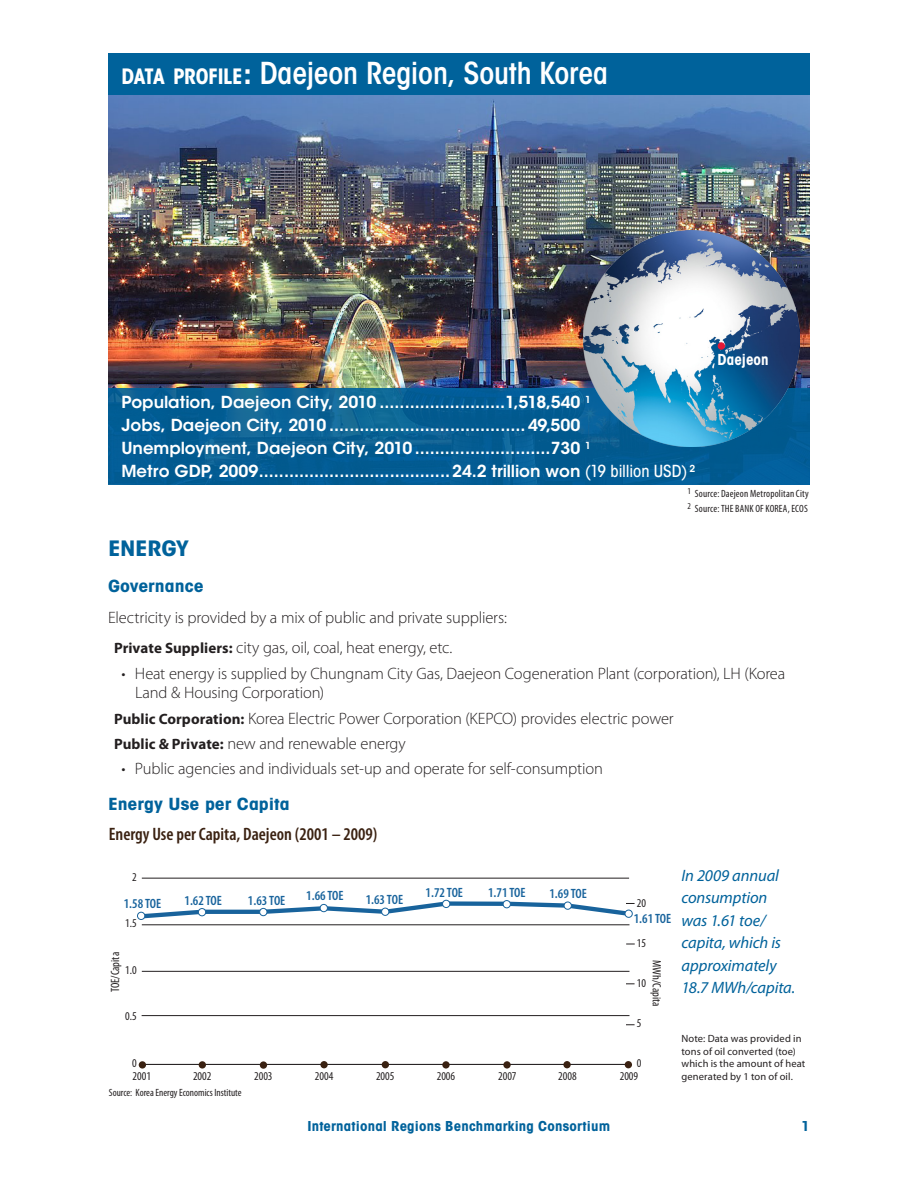
<style>
.page{position:relative;width:918px;height:1188px;background:#fff}
.page>*{position:absolute;margin:0;border:0;box-sizing:border-box;transform-origin:0 0}
.t1{font:30px "ITC Avant Garde MM 580 450";letter-spacing:-.005em;color:#fff}
._1_head{font:21px "ITC Avant Garde MM 740 450";letter-spacing:-.015em;color:#00629b;scale:1.2 1}
.t2{font:600 condensed 18px "Myriad Pro";color:#3a2111}
.pop_jobs{font:16.5px "ITC Avant Garde MM 575 750";letter-spacing:-.005em;color:#fff}
.body_text{font:300 16.5px "Myriad Pro";letter-spacing:-.005em;color:#231f20}
.body_text_bullet{font:300 16.5px/19.8px "Myriad Pro";letter-spacing:-.01em;color:#231f20}
.t3{font:italic 16.5px/22.5px "Myriad Pro";letter-spacing:-.01em;color:#00629b}
._2_head{font:16.5px "ITC Avant Garde MM 740 450";color:#00629b;scale:1.2 1}
.globe_city{font:15px "ITC Avant Garde MM 740 450";letter-spacing:.005em;color:#fff}
.t4{font:600 condensed 13.5px "Myriad Pro";color:#18639c}
.t5{font:13.5px "ITC Avant Garde MM 740 450";letter-spacing:.015em;color:#00629b;scale:1.1 1}
.t6{font:13.5px "ITC Avant Garde MM 575 750";color:#00629b;scale:1.1 1}
.t7{font:condensed 12px "Myriad Pro";color:#231f20}
.source{font:condensed 10.5px "Myriad Pro";letter-spacing:.01em;color:#231f20}
.note{font:10.5px/12.6px "Myriad Pro";letter-spacing:.01em;color:#231f20}
.s1{font-family:"ITC Avant Garde MM SC700 740 450";font-size:21px}
.s2{font-family:"ITC Avant Garde MM SC700 740 450"}
.s3{font-family:"ITC Avant Garde MM 455 450"}
.s4{font-weight:700;font-size:15px}
</style>
<div class="page">
<img style="left:108px;top:94px;width:702px;height:294px">
<div style="left:108px;top:53px;width:702px;height:41px;background:#00629b"></div>
<svg style="left:108px;top:388px;width:702px;height:97px;background:#055e94"></svg>
<img style="left:583px;top:230px;width:216px;height:216px">
<svg style="left:718px;top:343px;width:5px;height:6px"></svg>
<div style="left:718px;top:342px;width:7px;height:8px;border:1px solid #e51836;border-radius:50%"></div>
<hr style="left:142px;top:1015px;width:487px;height:1px;background:#231f20">
<hr style="left:142px;top:878px;width:487px;height:1px;background:#231f20">
<hr style="left:142px;top:925px;width:487px;height:1px;background:#231f20">
<hr style="left:142px;top:971px;width:487px;height:1px;background:#231f20">
<hr style="left:142px;top:1064px;width:488px;height:1px;background:#231f20">
<div style="left:139px;top:1061px;width:7px;height:8px;background:#3a2111;border-radius:50%"></div>
<div style="left:199px;top:1061px;width:7px;height:8px;background:#3a2111;border-radius:50%"></div>
<div style="left:503px;top:1061px;width:8px;height:8px;background:#3a2111;border-radius:50%"></div>
<div style="left:442px;top:1061px;width:8px;height:8px;background:#3a2111;border-radius:50%"></div>
<div style="left:382px;top:1061px;width:7px;height:7px;background:#3a2111;border-radius:50%"></div>
<div style="left:320px;top:1061px;width:8px;height:7px;background:#3a2111;border-radius:50%"></div>
<div style="left:260px;top:1061px;width:7px;height:8px;background:#3a2111;border-radius:50%"></div>
<svg style="left:137px;top:899px;width:498px;height:21px"></svg>
<div style="left:625px;top:1061px;width:7px;height:7px;background:#3a2111;border-radius:50%"></div>
<div style="left:563px;top:1061px;width:8px;height:7px;background:#3a2111;border-radius:50%"></div>
<div style="left:138px;top:912px;width:7px;height:8px;background:#fff;border-radius:50%"></div>
<div style="left:137px;top:912px;width:8px;height:8px;border:1px solid #18639c;border-radius:50%"></div>
<div style="left:198px;top:909px;width:8px;height:7px;background:#fff;border-radius:50%"></div>
<div style="left:198px;top:908px;width:8px;height:8px;border:1px solid #18639c;border-radius:50%"></div>
<div style="left:503px;top:901px;width:7px;height:7px;background:#fff;border-radius:50%"></div>
<div style="left:503px;top:900px;width:8px;height:8px;border:1px solid #18639c;border-radius:50%"></div>
<div style="left:443px;top:900px;width:7px;height:8px;background:#fff;border-radius:50%"></div>
<div style="left:442px;top:900px;width:8px;height:8px;border:1px solid #18639c;border-radius:50%"></div>
<div style="left:382px;top:908px;width:7px;height:7px;background:#fff;border-radius:50%"></div>
<div style="left:381px;top:908px;width:8px;height:8px;border:1px solid #18639c;border-radius:50%"></div>
<div style="left:320px;top:904px;width:7px;height:8px;background:#fff;border-radius:50%"></div>
<div style="left:320px;top:904px;width:8px;height:8px;border:1px solid #18639c;border-radius:50%"></div>
<div style="left:260px;top:908px;width:7px;height:8px;background:#fff;border-radius:50%"></div>
<div style="left:259px;top:908px;width:8px;height:8px;border:1px solid #18639c;border-radius:50%"></div>
<div style="left:625px;top:910px;width:7px;height:7px;background:#fff;border-radius:50%"></div>
<div style="left:625px;top:910px;width:8px;height:8px;border:1px solid #18639c;border-radius:50%"></div>
<div style="left:564px;top:902px;width:7px;height:7px;background:#fff;border-radius:50%"></div>
<div style="left:564px;top:902px;width:8px;height:8px;border:1px solid #18639c;border-radius:50%"></div>
<p class="t1" style="left:122px;top:56px;width:488px"><span class="s1">DATA PROFILE</span><span class="s2">:</span> Daejeon Region, South Korea</p>
<p class="pop_jobs" style="left:122px;top:393px;width:471px">Population, Daejeon City, 2010 .........................1,518,540. <sup>1</sup></p>
<p class="pop_jobs" style="left:122px;top:416px;width:460px">Jobs, Daejeon City, 2010 ....................................... 49,500</p>
<p class="pop_jobs" style="left:122px;top:439px;width:471px">Unemployment, Daejeon City, 2010...........................730 <sup>1</sup></p>
<p class="pop_jobs" style="left:122px;top:462px;width:575px">Metro GDP, 2009......................................24.2 trillion won. <span class="s3">(19 billion USD)</span> <sup>2</sup></p>
<p class="globe_city" style="left:718px;top:351px;width:53px">Daejeon</p>
<p class="source" style="left:687px;top:487px;width:123px"><sup>1</sup> Source: Daejeon Metropolitan City</p>
<p class="source" style="left:687px;top:503px;width:122px"><sup>2</sup> Source: THE BANK OF KOREA, ECOS</p>
<p class="_1_head" style="left:108px;top:536px;width:69px">ENERGY</p>
<p class="_2_head" style="left:108px;top:577px;width:81px">Governance</p>
<p class="body_text" style="left:108px;top:607px;width:400px">Electricity is provided by a mix of public and private suppliers:</p>
<p class="body_text" style="left:114px;top:638px;width:340px"><span class="s4">Private Suppliers:</span> city gas, oil, coal, heat energy, etc.</p>
<p class="body_text_bullet" style="left:135px;top:663px;width:652px;text-indent:-14px">• Heat energy is supplied by Chungnam City Gas, Daejeon Cogeneration Plant (corporation), LH (Korea<br>Land &amp; Housing Corporation)</p>
<p class="body_text" style="left:114px;top:708px;width:561px"><span class="s4">Public Corporation:</span> Korea Electric Power Corporation (KEPCO) provides electric power</p>
<p class="body_text" style="left:114px;top:733px;width:293px"><span class="s4">Public &amp; Private:</span> new and renewable energy</p>
<p class="body_text_bullet" style="left:122px;top:759px;width:483px">• Public agencies and individuals set-up and operate for self-consumption</p>
<p class="_2_head" style="left:108px;top:795px;width:153px">Energy Use per Capita</p>
<p class="t2" style="left:109px;top:823px;width:270px">Energy Use per Capita, Daejeon (2001 – 2009)</p>
<p class="t7" style="left:132px;top:870px;width:6px">2</p>
<p class="t7" style="left:125px;top:916px;width:13px">1.5</p>
<p class="t7" style="left:125px;top:963px;width:13px">1.0</p>
<p class="t7" style="left:125px;top:1009px;width:13px">0.5</p>
<p class="t7" style="left:132px;top:1056px;width:6px">0</p>
<p class="source" style="left:109px;top:1087px;width:134px">Source: Korea Energy Economics Institute</p>
<p class="t4" style="left:124px;top:896px;width:39px">1.58 TOE</p>
<p class="t4" style="left:185px;top:892px;width:39px">1.62 TOE</p>
<p class="t4" style="left:248px;top:892px;width:39px">1.63 TOE</p>
<p class="t4" style="left:306px;top:888px;width:39px">1.66 TOE</p>
<p class="t4" style="left:426px;top:884px;width:39px">1.72 TOE</p>
<p class="t4" style="left:488px;top:884px;width:39px">1.71 TOE</p>
<p class="t4" style="left:549px;top:885px;width:39px">1.69 TOE</p>
<p class="t4" style="left:366px;top:891px;width:39px">1.63 TOE</p>
<p class="t7" style="left:637px;top:896px;width:11px">20</p>
<p class="t7" style="left:637px;top:936px;width:11px">15</p>
<p class="t7" style="left:637px;top:976px;width:11px">10</p>
<p class="t7" style="left:637px;top:1016px;width:6px">5</p>
<p class="t7" style="left:637px;top:1056px;width:6px">0</p>
<p class="t4" style="left:634px;top:910px;width:39px">1.61 TOE</p>
<p class="t7" style="left:108px;top:992px;width:41px;rotate:-90deg">TOE/Capita</p>
<p class="t7" style="left:664px;top:960px;width:48px;rotate:90deg">MWh/Capita</p>
<p class="t7" style="left:133px;top:1068px;width:20px">2001</p>
<p class="t7" style="left:193px;top:1068px;width:20px">2002</p>
<p class="t7" style="left:254px;top:1068px;width:20px">2003</p>
<p class="t7" style="left:315px;top:1068px;width:20px">2004</p>
<p class="t7" style="left:376px;top:1068px;width:20px">2005</p>
<p class="t7" style="left:437px;top:1068px;width:20px">2006</p>
<p class="t7" style="left:498px;top:1068px;width:20px">2007</p>
<p class="t7" style="left:558px;top:1068px;width:20px">2008</p>
<p class="t7" style="left:620px;top:1068px;width:20px">2009</p>
<p class="t3" style="left:681px;top:864px;width:115px">In 2009 annual consumption was 1.61 toe/ capita, which is approximately<br>18.7 MWh/capita.</p>
<p class="note" style="left:681px;top:1032px;width:125px">Note: Data was provided in tons of oil converted (toe) which is the amount of heat generated by 1 ton of oil.</p>
<p class="t5" style="left:308px;top:1118px;width:277px">International Regions Benchmarking Consortium</p>
<p class="t6" style="left:801px;top:1118px;width:10px">1</p>
</div>
